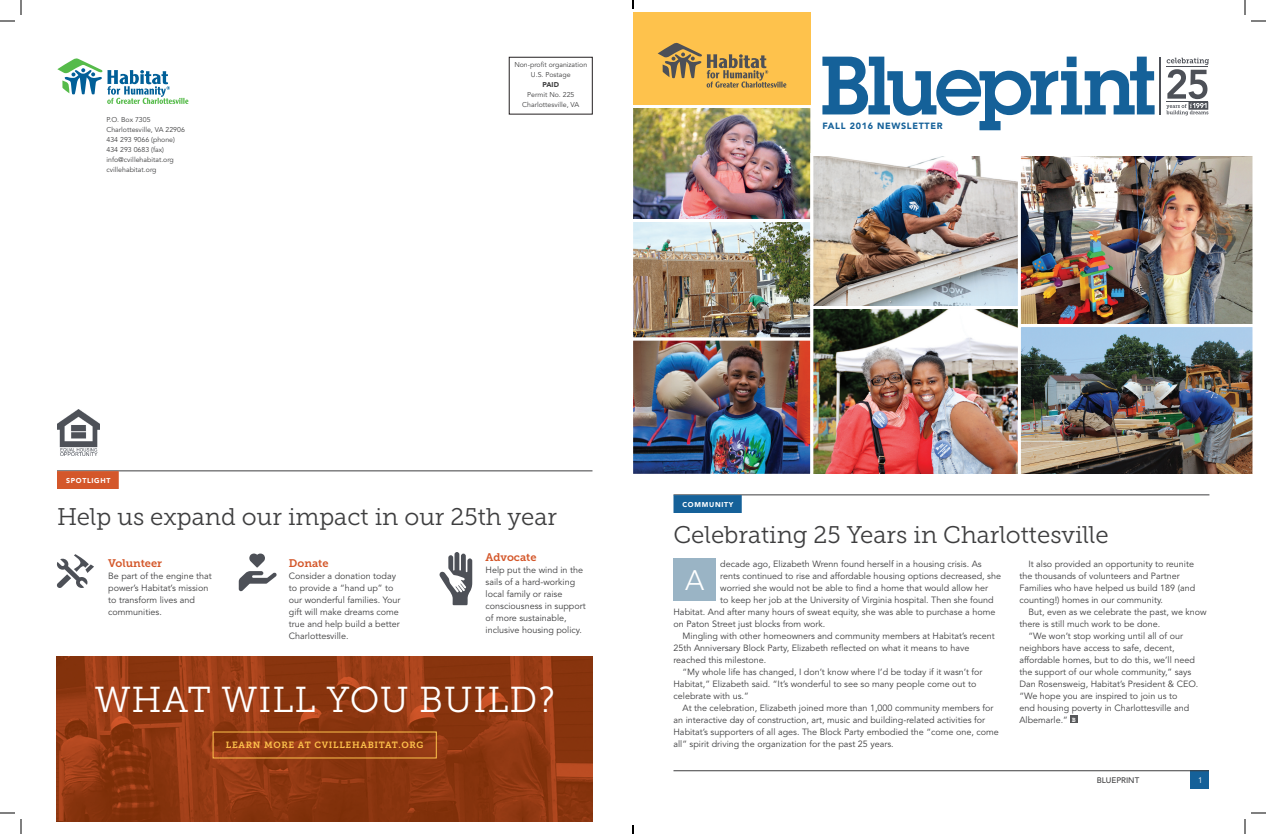
<style>
.page{position:relative;width:1266px;height:834px;background:#fff}
.page>*{position:absolute;margin:0;border:0;box-sizing:border-box;transform-origin:0 0}
.title_1{font:36px "Museo Slab 300";letter-spacing:.025em;color:#fff}
.t1{font:300 28px "Avenir";color:#fff}
.title_1-2{font:24px "Museo Slab 300";color:#3e3e3f}
.Blueprint_subhead_gr{font:11px "Museo Slab 700";color:#d4572a}
.body{font:9px/12px "Avenir";color:#3e3e3f}
.body_no_indent{font:9px/12px "Avenir";color:#3e3e3f}
.HTH_Subhead{font:9px "Museo Slab 700";letter-spacing:.075em;color:#fec24c}
.t2{font:900 9px "Avenir";letter-spacing:.075em;color:#156199}
.t3{font:500 8px "Avenir";color:#3e3e3f}
.t4{font:8px "Avenir";color:#fff}
.body_small{font:7px "Avenir";color:#3e3e3f}
.subhead_blue{font:900 7px "Avenir";letter-spacing:.1em;color:#fff}
.subhead_red{font:900 7px "Avenir";letter-spacing:.1em;color:#fff}
.body_small-2{font:900 7px "Avenir";color:#3e3e3f}
.t5{font:600 5.8px "Lubalin Graph";color:#fff}
</style>
<div class="page">
<div style="left:1191px;top:770px;width:18px;height:19px;background:#156199"></div>
<hr style="left:674px;top:770px;width:535px;height:1px;background:#3e3e3f">
<img style="left:57px;top:657px;width:535px;height:165px">
<img style="left:634px;top:109px;width:175px;height:110px">
<div style="left:630px;top:105px;width:183px;height:120px;border:3px solid #fff"></div>
<img style="left:634px;top:223px;width:175px;height:250px">
<div style="left:630px;top:338px;width:183px;height:139px;border:3px solid #fff"></div>
<div style="left:630px;top:219px;width:183px;height:121px;border:3px solid #fff"></div>
<img style="left:814px;top:309px;width:203px;height:164px">
<div style="left:810px;top:303px;width:211px;height:174px;border:3px solid #fff"></div>
<img style="left:814px;top:157px;width:203px;height:148px">
<div style="left:810px;top:153px;width:211px;height:156px;border:3px solid #fff"></div>
<img style="left:1018px;top:153px;width:235px;height:324px">
<div style="left:674px;top:558px;width:42px;height:42px;background:#9ab4c5"></div>
<div style="left:1070px;top:716px;width:8px;height:7px;background:#57585a"></div>
<hr style="left:674px;top:495px;width:535px;height:1px;background:#3e3e3f">
<div style="left:674px;top:495px;width:68px;height:18px;background:#156199"></div>
<hr style="left:57px;top:471px;width:535px;height:1px;background:#3e3e3f">
<div style="left:57px;top:471px;width:62px;height:18px;background:#d4572a"></div>
<svg style="left:57px;top:58px;width:131px;height:46px"></svg>
<div style="left:509px;top:57px;width:84px;height:57px;border:1px solid #231f20"></div>
<svg style="left:439px;top:552px;width:33px;height:53px"></svg>
<svg style="left:239px;top:554px;width:38px;height:37px"></svg>
<svg style="left:57px;top:554px;width:37px;height:34px"></svg>
<div style="left:633px;top:12px;width:177px;height:93px;background:#fec24c"></div>
<svg style="left:658px;top:43px;width:128px;height:45px"></svg>
<svg style="left:822px;top:57px;width:333px;height:73px"></svg>
<hr style="left:1160px;top:57px;width:1px;height:58px;background:#4d5057">
<svg style="left:1166px;top:58px;width:43px;height:57px"></svg>
<img style="left:57px;top:410px;width:43px;height:45px">
<svg style="left:0;top:0;width:22px;height:22px"></svg>
<svg style="left:0;top:812px;width:22px;height:22px"></svg>
<svg style="left:1244px;top:0;width:22px;height:22px"></svg>
<svg style="left:1244px;top:812px;width:22px;height:22px"></svg>
<svg style="left:632px;top:0;width:2px;height:9px"></svg>
<svg style="left:632px;top:825px;width:2px;height:9px"></svg>
<p class="body_small" style="left:106px;top:116px;width:46px">P.O. Box 7305</p>
<p class="body_small" style="left:106px;top:126px;width:80px">Charlottesville, VA 22906</p>
<p class="body_small" style="left:106px;top:136px;width:70px">434 293 9066 (phone)</p>
<p class="body_small" style="left:106px;top:146px;width:59px">434 293 0683 (fax)</p>
<p class="body_small" style="left:106px;top:156px;width:69px">info@cvillehabitat.org</p>
<p class="body_small" style="left:106px;top:166px;width:52px">cvillehabitat.org</p>
<p class="body_small" style="left:514px;top:61px;width:74px">Non-profit organization</p>
<p class="body_small" style="left:531px;top:71px;width:41px">U.S. Postage</p>
<p class="body_small-2" style="left:543px;top:81px;width:18px">PAID</p>
<p class="body_small" style="left:527px;top:91px;width:49px">Permit No. 225</p>
<p class="body_small" style="left:522px;top:101px;width:59px">Charlottesville, VA</p>
<p class="t2" style="left:822px;top:120px;width:122px">FALL 2016 NEWSLETTER</p>
<p class="subhead_red" style="left:66px;top:476px;width:46px">SPOTLIGHT</p>
<p class="title_1-2" style="left:57px;top:504px;width:502px">Help us expand our impact in our 25th year</p>
<p class="Blueprint_subhead_gr" style="left:108px;top:557px;width:55px">Volunteer</p>
<p class="body_no_indent" style="left:108px;top:570px;width:105px">Be part of the engine that power’s Habitat’s mission to transform lives and communities.</p>
<p class="Blueprint_subhead_gr" style="left:486px;top:551px;width:53px">Advocate</p>
<p class="body_no_indent" style="left:486px;top:564px;width:102px">Help put the wind in the sails of a hard-working local family or raise consciousness in support of more sustainable, inclusive housing policy.</p>
<p class="Blueprint_subhead_gr" style="left:289px;top:557px;width:41px">Donate</p>
<p class="body_no_indent" style="left:289px;top:570px;width:113px">Consider a donation today to provide a “hand up” to our wonderful families. Your gift will make dreams come true and help build a better<br>Charlottesville.</p>
<p class="title_1" style="left:95px;top:680px;width:462px">WHAT WILL YOU BUILD?</p>
<p class="HTH_Subhead" style="left:226px;top:739px;width:199px">LEARN MORE AT CVILLEHABITAT.ORG</p>
<p class="subhead_blue" style="left:682px;top:500px;width:52px">COMMUNITY</p>
<p class="title_1-2" style="left:674px;top:522px;width:437px">Celebrating 25 Years in Charlottesville</p>
<p class="body_no_indent" style="left:720px;top:558px;width:263px">decade ago, Elizabeth Wrenn found herself in a housing crisis. As</p>
<p class="body_no_indent" style="left:720px;top:570px;width:282px">rents continued to rise and affordable housing options decreased, she</p>
<p class="body_no_indent" style="left:720px;top:582px;width:269px">worried she would not be able to find a home that would allow her</p>
<p class="body_no_indent" style="left:720px;top:594px;width:275px">to keep her job at the University of Virginia hospital. Then she found</p>
<p class="body_no_indent" style="left:673px;top:606px;width:323px">Habitat. And after many hours of sweat equity, she was able to purchase a home</p>
<p class="body_no_indent" style="left:673px;top:618px;width:153px">on Paton Street just blocks from work.</p>
<p class="body" style="left:673px;top:630px;width:323px;text-indent:9px">Mingling with other homeowners and community members at Habitat’s recent<br>25th Anniversary Block Party, Elizabeth reflected on what it means to have reached this milestone.</p>
<p class="body" style="left:673px;top:666px;width:311px;text-indent:9px">“My whole life has changed, I don’t know where I’d be today if it wasn’t for<br>Habitat,” Elizabeth said. “It’s wonderful to see so many people come out to celebrate with us.”</p>
<p class="body" style="left:673px;top:702px;width:327px;text-indent:9px">At the celebration, Elizabeth joined more than 1,000 community members for an interactive day of construction, art, music and building-related activities for Habitat’s supporters of all ages. The Block Party embodied the “come one, come all” spirit driving the organization for the past 25 years.</p>
<p class="t1" style="left:685px;top:563px;width:21px">A</p>
<p class="body" style="left:1019px;top:558px;width:177px;text-indent:9px">It also provided an opportunity to reunite the thousands of volunteers and Partner Families who have helped us build 189 (and counting!) homes in our community.</p>
<p class="body" style="left:1019px;top:606px;width:189px;text-indent:9px">But, even as we celebrate the past, we know there is still much work to be done.</p>
<p class="body" style="left:1019px;top:630px;width:181px;text-indent:9px">“We won’t stop working until all of our neighbors have access to safe, decent, affordable homes, but to do this, we’ll need the support of our whole community,” says Dan Rosensweig, Habitat’s President &amp; CEO. “We hope you are inspired to join us to<br>end housing poverty in Charlottesville and Albemarle.”</p>
<p class="t5" style="left:1072px;top:716px;width:5px">B</p>
<p class="t3" style="left:1097px;top:776px;width:44px">BLUEPRINT</p>
<p class="t4" style="left:1198px;top:776px;width:6px">1</p>
</div>
